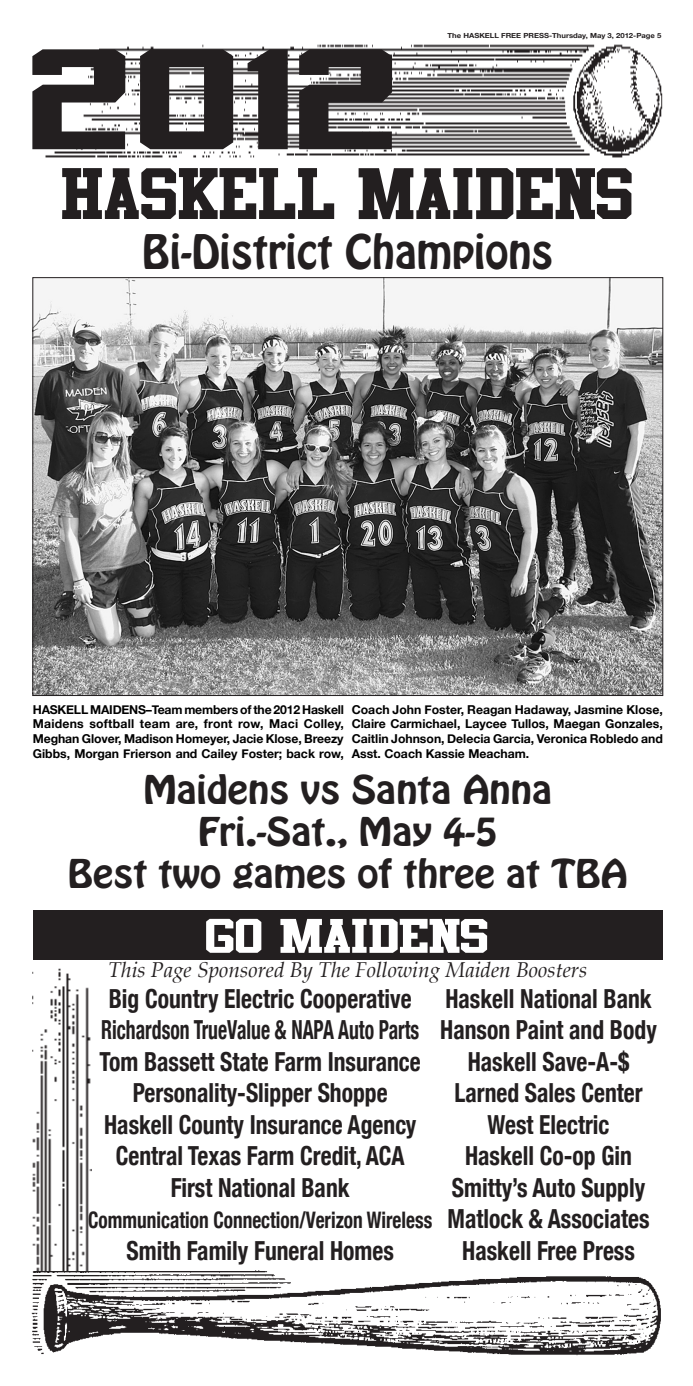
<style>
.page{position:relative;width:693px;height:1386px;background:#fff}
.page>*{position:absolute;margin:0;border:0;box-sizing:border-box;transform-origin:0 0}
.t1{font:131.25px "Athletic Sans";color:#231f20;scale:1.5 1}
.t2{font:63px "Athletic";color:#231f20;scale:1.1 1}
.t3{font:42px "Hobo";color:#231f20}
.t4{font:42px "Athletic";color:#fff;scale:1.25 1}
.t5{font:35px/42px "Hobo";color:#231f20;text-align:center;scale:1.1 1}
.t6{font:700 condensed 26.25px/31.5px "Helvetica Neue";color:#231f20;text-align:center;scale:.9 1}
.t7{font:700 condensed 22.75px "Helvetica Neue";color:#231f20;scale:.85 1}
.t8{font:italic 21px "Palatino";color:#231f20}
.t9{font:700 12.25px/14.7px "Helvetica Neue";color:#000;text-align:justify}
.t10{font:700 7px "Helvetica Neue";color:#231f20;scale:1.1 1}
</style>
<div class="page">
<img style="left:45px;top:45px;width:618px;height:113px">
<img style="left:31px;top:1270px;width:630px;height:86px">
<img style="left:32px;top:968px;width:60px;height:302px">
<div style="left:33px;top:911px;width:629px;height:49px;background:#231f20"></div>
<img style="left:34px;top:279px;width:627px;height:415px">
<h1 class="t1" style="left:32px;top:49px;width:251px">2012</h1>
<p class="t10" style="left:448px;top:31px;width:196px">The HASKELL FREE PRESS‑Thursday, May 3, 2012‑Page 5</p>
<h2 class="t2" style="left:62px;top:168px;width:522px">HASKELL MAIDENS</h2>
<h3 class="t3" style="left:142px;top:223px;width:412px">Bi-District Champions</h3>
<p class="t9" style="left:33px;top:702px;width:313px">HASKELL MAIDENS–Team members of the 2012 Haskell Maidens softball team are, front row, Maci Colley, Meghan Glover, Madison Homeyer, Jacie Klose, Breezy Gibbs, Morgan Frierson and Cailey Foster; back row,</p>
<p class="t9" style="left:352px;top:702px;width:313px">Coach John Foster, Reagan Hadaway, Jasmine Klose, Claire Carmichael, Laycee Tullos, Maegan Gonzales, Caitlin Johnson, Delecia Garcia, Veronica Robledo and Asst. Coach Kassie Meacham.</p>
<h3 class="t5" style="left:68px;top:769px;width:511px">Maidens vs Santa Anna<br>Fri.-Sat., May 4-5<br>Best two games of three at TBA</h3>
<h3 class="t4" style="left:206px;top:919px;width:228px">GO MAIDENS</h3>
<p class="t8" style="left:108px;top:958px;width:480px">This Page Sponsored By The Following Maiden Boosters</p>
<p class="t6" style="left:100px;top:982px;width:358px">Big Country Electric Cooperative<br>Richardson TrueValue &amp; NAPA Auto Parts<br>Tom Bassett State Farm Insurance<br>Personality-Slipper Shoppe<br>Haskell County Insurance Agency<br>Central Texas Farm Credit, ACA<br>First National Bank</p>
<p class="t7" style="left:88px;top:1206px;width:406px">Communication Connection/Verizon Wireless</p>
<p class="t6" style="left:127px;top:1234px;width:299px">Smith Family Funeral Homes</p>
<p class="t6" style="left:440px;top:982px;width:242px">Haskell National Bank<br>Hanson Paint and Body<br>Haskell Save-A-$<br>Larned Sales Center<br>West Electric<br>Haskell Co-op Gin<br>Smitty’s Auto Supply<br>Matlock &amp; Associates<br>Haskell Free Press</p>
</div>
